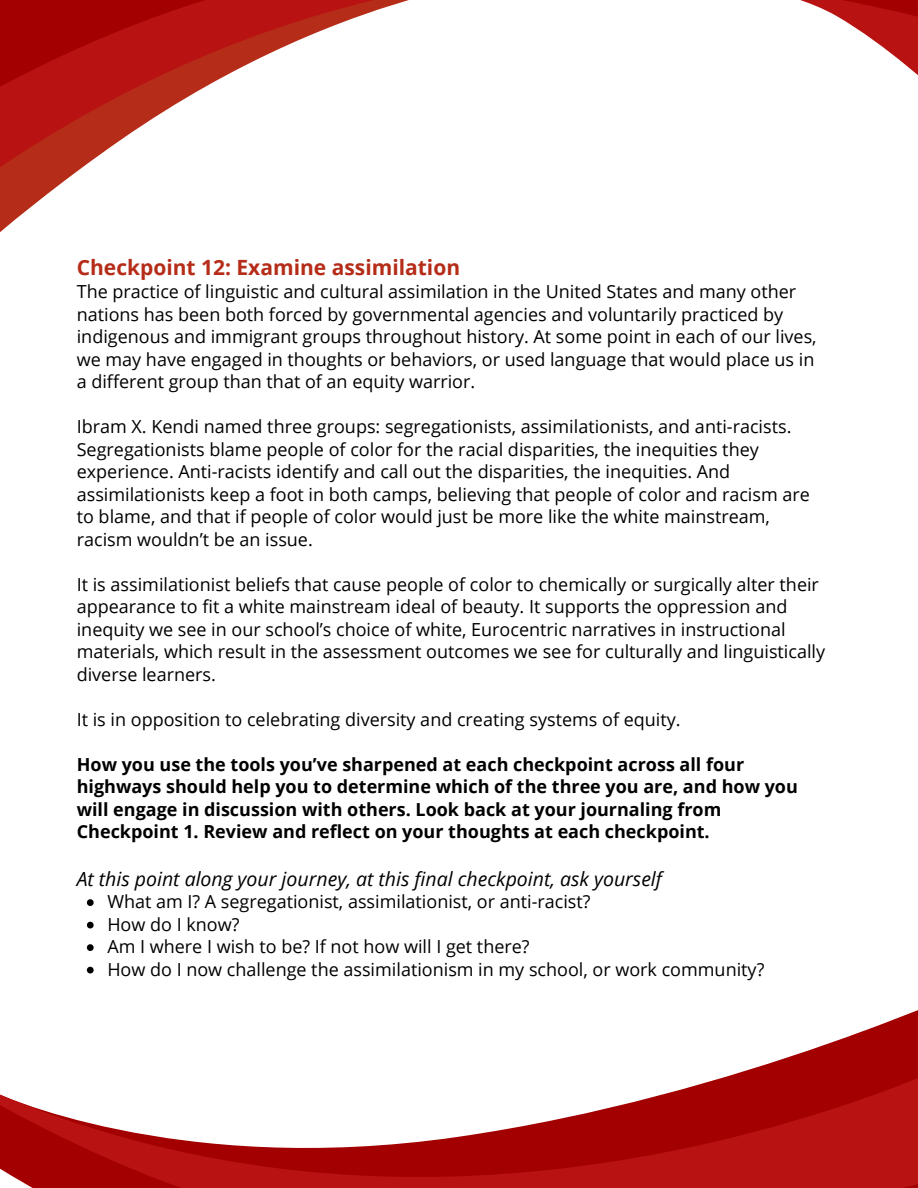
<style>
.page{position:relative;width:918px;height:1188px;background:#fff}
.page>*{position:absolute;margin:0;border:0;box-sizing:border-box;transform-origin:0 0}
.t1{font:700 21px "Open Sans";color:#b52c18}
.t2{font:italic 19.5px "Open Sans";color:#000}
.t3{font:18px/22.5px "Open Sans";color:#000}
.t4{font:700 18px/22.5px "Open Sans";color:#000}
</style>
<div class="page">
<svg style="left:0;top:902px;width:918px;height:286px"></svg>
<svg style="left:0;top:0;width:918px;height:232px"></svg>
<svg style="left:87px;top:899px;width:7px;height:7px"></svg>
<svg style="left:87px;top:922px;width:7px;height:6px"></svg>
<svg style="left:87px;top:944px;width:7px;height:7px"></svg>
<svg style="left:87px;top:967px;width:7px;height:6px"></svg>
<p class="t1" style="left:77px;top:252px;width:385px">Checkpoint 12: Examine assimilation</p>
<p class="t3" style="left:77px;top:280px;width:741px">The practice of linguistic and cultural assimilation in the United States and many other nations has been both forced by governmental agencies and voluntarily practiced by indigenous and immigrant groups throughout history. At some point in each of our lives, we may have engaged in thoughts or behaviors, or used language that would place us in a different group than that of an equity warrior.</p>
<p class="t3" style="left:77px;top:415px;width:735px">Ibram X. Kendi named three groups: segregationists, assimilationists, and anti-racists.<br>Segregationists blame people of color for the racial disparities, the inequities they experience. Anti-racists identify and call out the disparities, the inequities. And assimilationists keep a foot in both camps, believing that people of color and racism are to blame, and that if people of color would just be more like the white mainstream, racism wouldn’t be an issue.</p>
<p class="t3" style="left:77px;top:573px;width:750px">It is assimilationist beliefs that cause people of color to chemically or surgically alter their appearance to fit a white mainstream ideal of beauty. It supports the oppression and inequity we see in our school’s choice of white, Eurocentric narratives in instructional materials, which result in the assessment outcomes we see for culturally and linguistically diverse learners.</p>
<p class="t3" style="left:77px;top:708px;width:605px">It is in opposition to celebrating diversity and creating systems of equity.</p>
<p class="t4" style="left:77px;top:753px;width:723px">How you use the tools you’ve sharpened at each checkpoint across all four highways should help you to determine which of the three you are, and how you will engage in discussion with others. Look back at your journaling from Checkpoint 1. Review and reflect on your thoughts at each checkpoint.</p>
<p class="t2" style="left:77px;top:865px;width:587px">At this point along your journey, at this final checkpoint, ask yourself</p>
<p class="t3" style="left:107px;top:890px;width:659px">What am I? A segregationist, assimilationist, or anti-racist?<br>How do I know?<br>Am I where I wish to be? If not how will I get there?<br>How do I now challenge the assimilationism in my school, or work community?</p>
</div>
